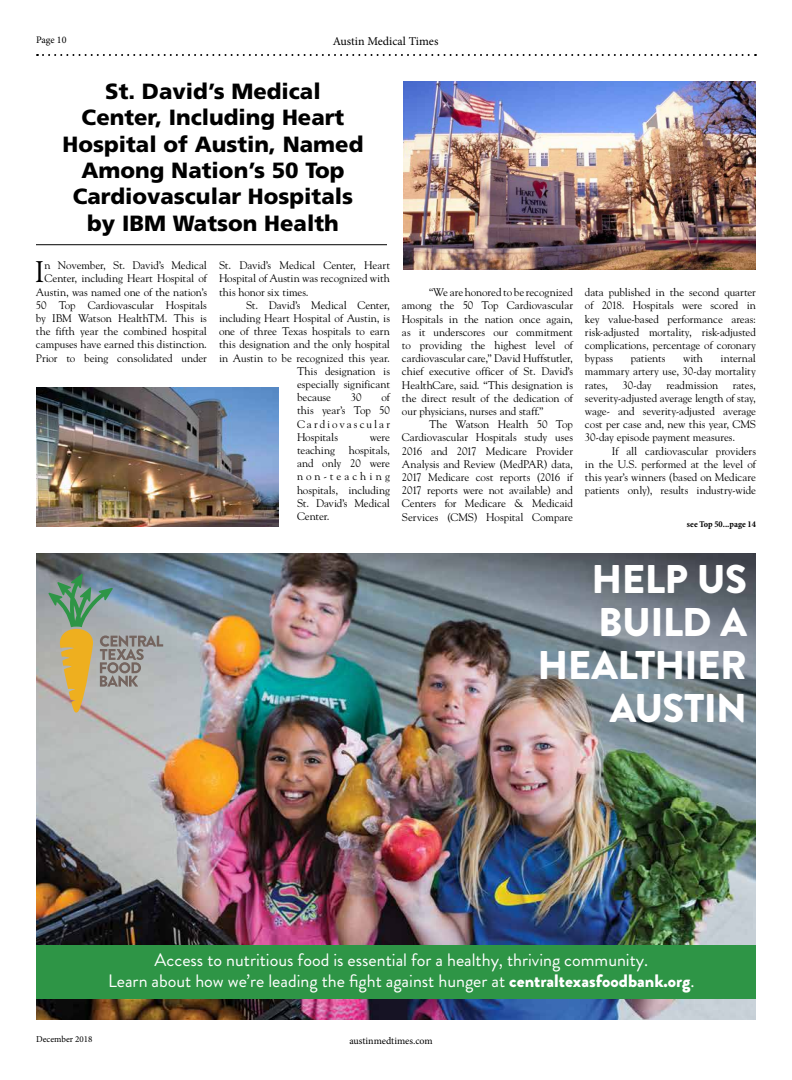
<style>
.page{position:relative;width:792px;height:1080px;background:#fff}
.page>*{position:absolute;margin:0;border:0;box-sizing:border-box;transform-origin:0 0}
.t1{font:900 40px/43px "Brandon Grotesque";letter-spacing:-.02em;color:#fff;text-align:right}
.t2{font:29.7px "Goudy";color:#000}
.t3{font:900 22px/26.4px "Frutiger";color:#000;text-align:center}
.t4{font:18px/21.6px "Brandon Grotesque";color:#fff;text-align:center}
.t5{font:12px "Minion Pro";color:#000}
.t6{font:11px/13.2px "Goudy";letter-spacing:-.005em;color:#000;text-align:justify}
.t7{font:10px "Minion Pro";letter-spacing:-.005em;color:#000}
.t8{font:700 condensed 9px "Minion Pro";color:#000}
.t9{font:9px "Minion Pro";color:#000}
.s1{font-weight:900}
</style>
<div class="page">
<svg style="left:37px;top:54px;width:719px;height:2px"></svg>
<img style="left:36px;top:553px;width:720px;height:467px">
<div style="left:36px;top:945px;width:720px;height:53px;background:#2e9546"></div>
<img style="left:36px;top:559px;width:142px;height:169px">
<svg style="left:48px;top:574px;width:115px;height:139px;background:#9ea190"></svg>
<hr style="left:36px;top:244px;width:351px;height:1px;background:#000">
<img style="left:403px;top:81px;width:353px;height:189px">
<img style="left:37px;top:387px;width:242px;height:139px">
<p class="t7" style="left:36px;top:33px;width:32px">Page 10</p>
<p class="t5" style="left:333px;top:33px;width:107px">Austin Medical Times</p>
<h3 class="t3" style="left:63px;top:77px;width:302px">St. David’s Medical<br>Center, Including Heart<br>Hospital of Austin, Named<br>Among Nation’s 50 Top<br>Cardiovascular Hospitals by IBM Watson Health</h3>
<p class="t6" style="left:219px;top:258px;width:173px">St. David’s Medical Center, Heart Hospital of Austin was recognized with this honor six times.</p>
<p class="t6" style="left:246px;top:298px;width:146px">St. David’s Medical Center,</p>
<p class="t6" style="left:219px;top:311px;width:173px">including Heart Hospital of Austin, is</p>
<p class="t6" style="left:219px;top:324px;width:172px">one of three Texas hospitals to earn</p>
<p class="t6" style="left:219px;top:338px;width:173px">this designation and the only hospital</p>
<p class="t6" style="left:219px;top:351px;width:172px">in Austin to be recognized this year.</p>
<p class="t6" style="left:297px;top:364px;width:95px">This designation is</p>
<p class="t6" style="left:297px;top:377px;width:94px">especially significant</p>
<p class="t6" style="left:297px;top:390px;width:36px">because</p>
<p class="t6" style="left:351px;top:390px;width:12px">30</p>
<p class="t6" style="left:36px;top:258px;width:173px;text-align:right">n November, St. David’s Medical Center, including Heart Hospital of Austin, was named one of the nation’s 50 Top Cardiovascular Hospitals by IBM Watson HealthTM. This is the fifth year the combined hospital campuses have earned this distinction.<br>Prior to being consolidated under</p>
<h2 class="t2" style="left:35px;top:254px;width:11px">I</h2>
<p class="t6" style="left:297px;top:390px;width:95px;text-indent:85px">of this year’s Top 50<br>Cardiovascular Hospitals</p>
<p class="t6" style="left:297px;top:430px;width:95px;text-indent:73px">were teaching hospitals, and only 20 were non-teaching hospitals, including St. David’s Medical Center.</p>
<p class="t6" style="left:402px;top:285px;width:173px;text-indent:27px">“We are honored to be recognized among the 50 Top Cardiovascular Hospitals in the nation once again, as it underscores our commitment to providing the highest level of cardiovascular care,” David Huffstutler, chief executive officer of St. David’s HealthCare, said. “This designation is the direct result of the dedication of our physicians, nurses and staff.”</p>
<p class="t6" style="left:402px;top:417px;width:173px;text-indent:27px">The Watson Health 50 Top Cardiovascular Hospitals study uses 2016 and 2017 Medicare Provider Analysis and Review (MedPAR) data, 2017 Medicare cost reports (2016 if 2017 reports were not available) and Centers for Medicare &amp; Medicaid Services (CMS) Hospital Compare</p>
<p class="t6" style="left:585px;top:285px;width:173px">data published in the second quarter of 2018. Hospitals were scored in key value-based performance areas: risk-adjusted mortality, risk-adjusted complications, percentage of coronary bypass</p>
<p class="t6" style="left:585px;top:351px;width:173px;text-indent:136px">internal mammary artery use, 30-day mortality rates,</p>
<p class="t6" style="left:631px;top:351px;width:36px">patients</p>
<p class="t6" style="left:683px;top:351px;width:22px">with</p>
<p class="t6" style="left:623px;top:378px;width:31px">30-day</p>
<p class="t6" style="left:666px;top:378px;width:54px">readmission</p>
<p class="t6" style="left:585px;top:378px;width:173px;text-indent:148px">rates, severity-adjusted average length of stay, wage- and severity-adjusted average cost per case and, new this year, CMS 30-day episode payment measures.</p>
<p class="t6" style="left:585px;top:444px;width:173px;text-indent:27px">If all cardiovascular providers in the U.S. performed at the level of this year’s winners (based on Medicare patients only), results industry-wide</p>
<p class="t8" style="left:687px;top:518px;width:71px">see Top 50...page 14</p>
<h1 class="t1" style="left:538px;top:558px;width:211px">HELP US<br>BUILD A<br>HEALTHIER<br>AUSTIN</h1>
<h3 class="t4" style="left:108px;top:949px;width:588px">Access to nutritious food is essential for a healthy, thriving community.<br>Learn about how we’re leading the fight against hunger at <span class="s1">centraltexasfoodbank.org</span>.</h3>
<p class="t9" style="left:36px;top:1033px;width:58px">December 2018</p>
<p class="t7" style="left:349px;top:1034px;width:85px">austinmedtimes.com</p>
</div>
